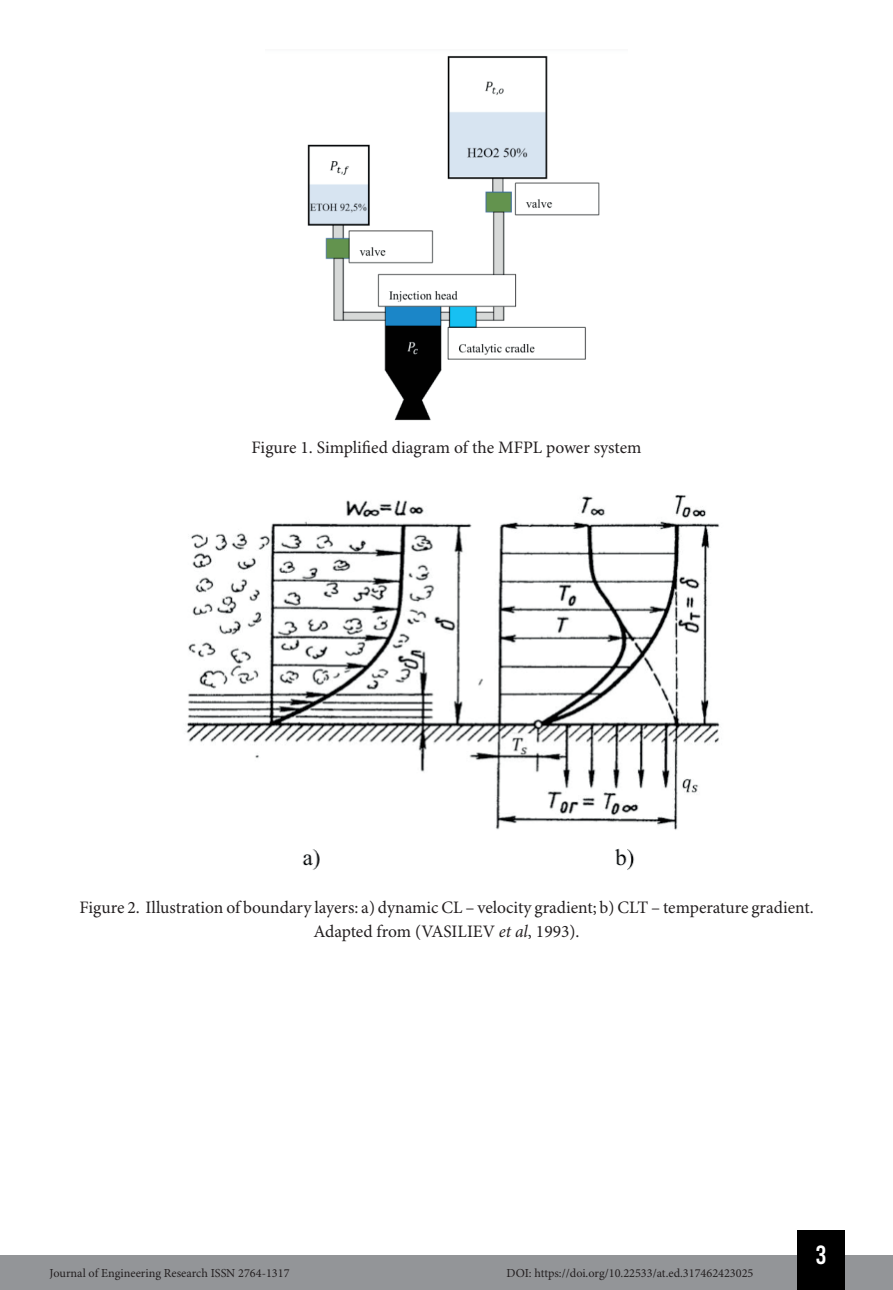
<style>
.page{position:relative;width:893px;height:1290px;background:#fff}
.page>*{position:absolute;margin:0;border:0;box-sizing:border-box;transform-origin:0 0}
.t1{font:26.25px "Bebas Kai";color:#fff}
.t2{font:17.5px/24.5px "Minion Pro";color:#231f20;text-align:center}
.t3{font:12.25px "Minion Pro";color:#231f20}
.s1{font-style:italic}
</style>
<div class="page">
<div style="left:0;top:1255px;width:893px;height:35px;background:#939598"></div>
<div style="left:797px;top:1230px;width:48px;height:60px;background:#000"></div>
<img style="left:307px;top:56px;width:293px;height:365px">
<img style="left:186px;top:495px;width:534px;height:375px">
<p class="t2" style="left:251px;top:435px;width:392px">Figure 1. Simplified diagram of the MFPL power system</p>
<p class="t2" style="left:79px;top:896px;width:736px">Figure 2. Illustration of boundary layers: a) dynamic CL – velocity gradient; b) CLT – temperature gradient.<br>Adapted from (VASILIEV <span class="s1">et al</span>, 1993).</p>
<p class="t3" style="left:50px;top:1266px;width:241px">Journal of Engineering Research ISSN 2764-1317</p>
<p class="t3" style="left:506px;top:1266px;width:248px">DOI: https://doi.org/10.22533/at.ed.317462423025</p>
<h1 class="t1" style="left:816px;top:1241px;width:12px">3</h1>
</div>
